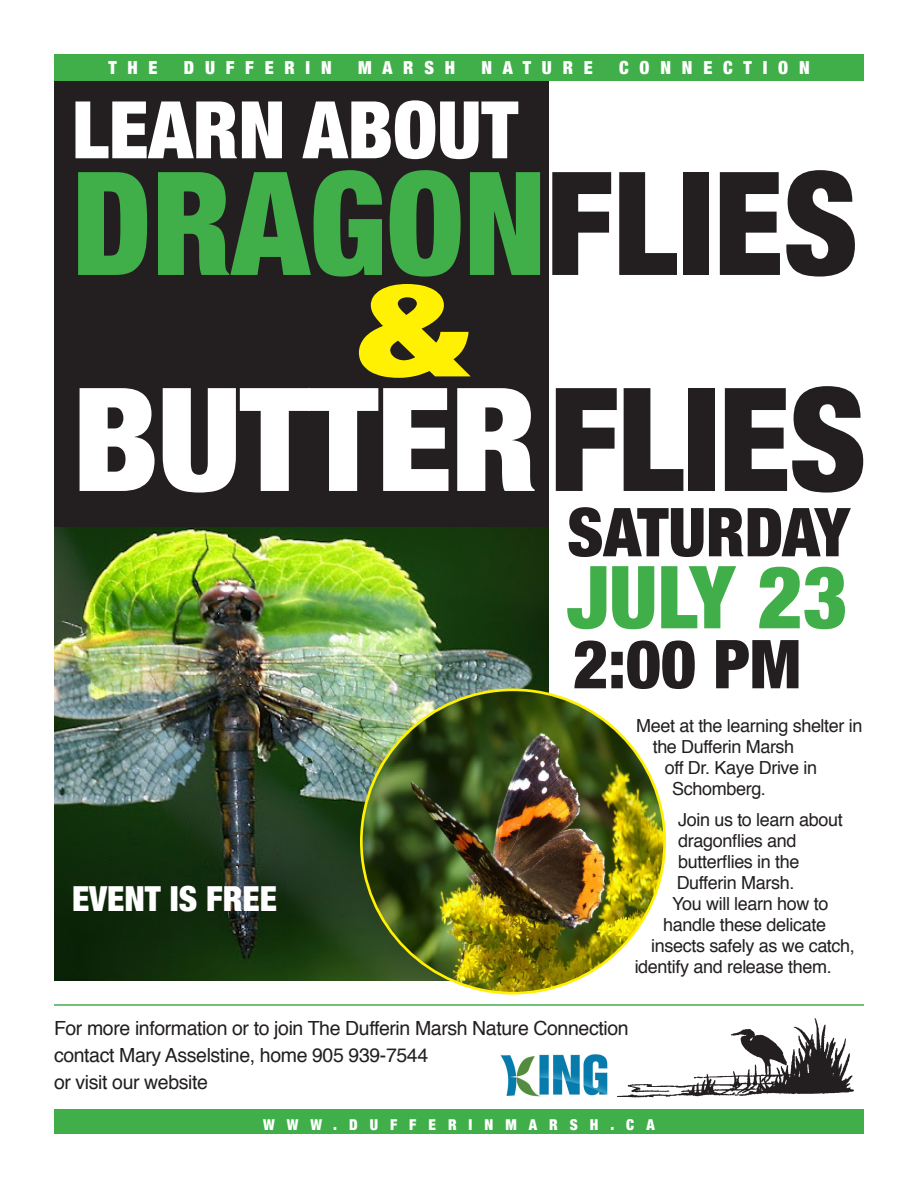
<style>
.page{position:relative;width:918px;height:1188px;background:#fff}
.page>*{position:absolute;margin:0;border:0;box-sizing:border-box;transform-origin:0 0}
.t1{font:900 condensed 144px "Helvetica Neue";color:#40ae49}
.t2{font:900 condensed 144px "Helvetica Neue";letter-spacing:-.01em;color:#fff;scale:1.05 1}
.t3{font:900 condensed 127.95px "Helvetica Neue";color:#fff101;scale:1.41 1}
.t4{font:900 condensed 87px "Helvetica Neue";color:#40ae49}
.t5{font:900 condensed 79.5px "Helvetica Neue";color:#fff}
.t6{font:900 condensed 67.5px "Helvetica Neue";color:#231f20}
.t7{font:900 condensed 34.5px "Helvetica Neue";color:#fff}
.t8{font:19.5px "Helvetica";letter-spacing:-.02em;color:#231f20}
.t9{font:18px/21px "Helvetica";letter-spacing:-.02em;color:#231f20}
.t10{font:900 condensed 18px "Helvetica Neue";letter-spacing:.6em;color:#fff}
.t11{font:900 condensed 15px "Helvetica Neue";letter-spacing:.8em;color:#fff}
.s1{color:#231f20}
</style>
<div class="page">
<img style="left:54px;top:526px;width:494px;height:455px">
<div style="left:54px;top:73px;width:494px;height:453px;background:#231f20"></div>
<img style="left:618px;top:1018px;width:236px;height:80px">
<div style="left:54px;top:1110px;width:810px;height:24px;background:#40ae49"></div>
<hr style="left:54px;top:1004px;width:810px;height:2px;background:#40ae49">
<div style="left:54px;top:54px;width:810px;height:27px;background:#40ae49"></div>
<img style="left:361px;top:690px;width:304px;height:303px;border-radius:152px">
<img style="left:500px;top:1054px;width:108px;height:43px">
<p class="t10" style="left:108px;top:53px;width:51px">THE</p>
<p class="t10" style="left:184px;top:53px;width:149px">DUFFERIN</p>
<p class="t10" style="left:358px;top:53px;width:99px">MARSH</p>
<p class="t10" style="left:482px;top:53px;width:113px">NATURE</p>
<p class="t10" style="left:619px;top:53px;width:192px">CONNECTION</p>
<p class="t5" style="left:72px;top:65px;width:448px">LEARN ABOUT</p>
<p class="t1" style="left:72px;top:105px;width:788px">DRAGON<span class="s1">FLIES</span></p>
<p class="t3" style="left:358px;top:226px;width:79px">&amp;</p>
<p class="t2" style="left:72px;top:321px;width:758px">BUTTER <span class="s1">FLIES</span></p>
<p class="t6" style="left:567px;top:477px;width:284px">SATURDAY</p>
<p class="t4" style="left:567px;top:526px;width:282px">JULY 23</p>
<p class="t6" style="left:573px;top:609px;width:229px">2:00 PM</p>
<p class="t9" style="left:636px;top:716px;width:228px">Meet at the learning shelter in</p>
<p class="t9" style="left:653px;top:737px;width:143px">the Dufferin Marsh</p>
<p class="t9" style="left:665px;top:758px;width:154px">off Dr. Kaye Drive in</p>
<p class="t9" style="left:672px;top:779px;width:95px">Schomberg.</p>
<p class="t9" style="left:677px;top:810px;width:168px">Join us to learn about dragonflies and butterflies in the<br>Dufferin Marsh.</p>
<p class="t9" style="left:672px;top:894px;width:158px">You will learn how to</p>
<p class="t9" style="left:663px;top:915px;width:164px">handle these delicate</p>
<p class="t9" style="left:651px;top:936px;width:205px">insects safely as we catch,</p>
<p class="t9" style="left:635px;top:957px;width:199px">identify and release them.</p>
<p class="t7" style="left:72px;top:870px;width:207px">EVENT IS FREE</p>
<p class="t8" style="left:54px;top:1013px;width:576px">For more information or to join The Dufferin Marsh Nature Connection</p>
<p class="t8" style="left:54px;top:1040px;width:376px">contact Mary Asselstine, home 905 939-7544</p>
<p class="t8" style="left:54px;top:1067px;width:156px">or visit our website</p>
<p class="t11" style="left:263px;top:1112px;width:393px">WWW.DUFFERINMARSH.CA</p>
</div>
